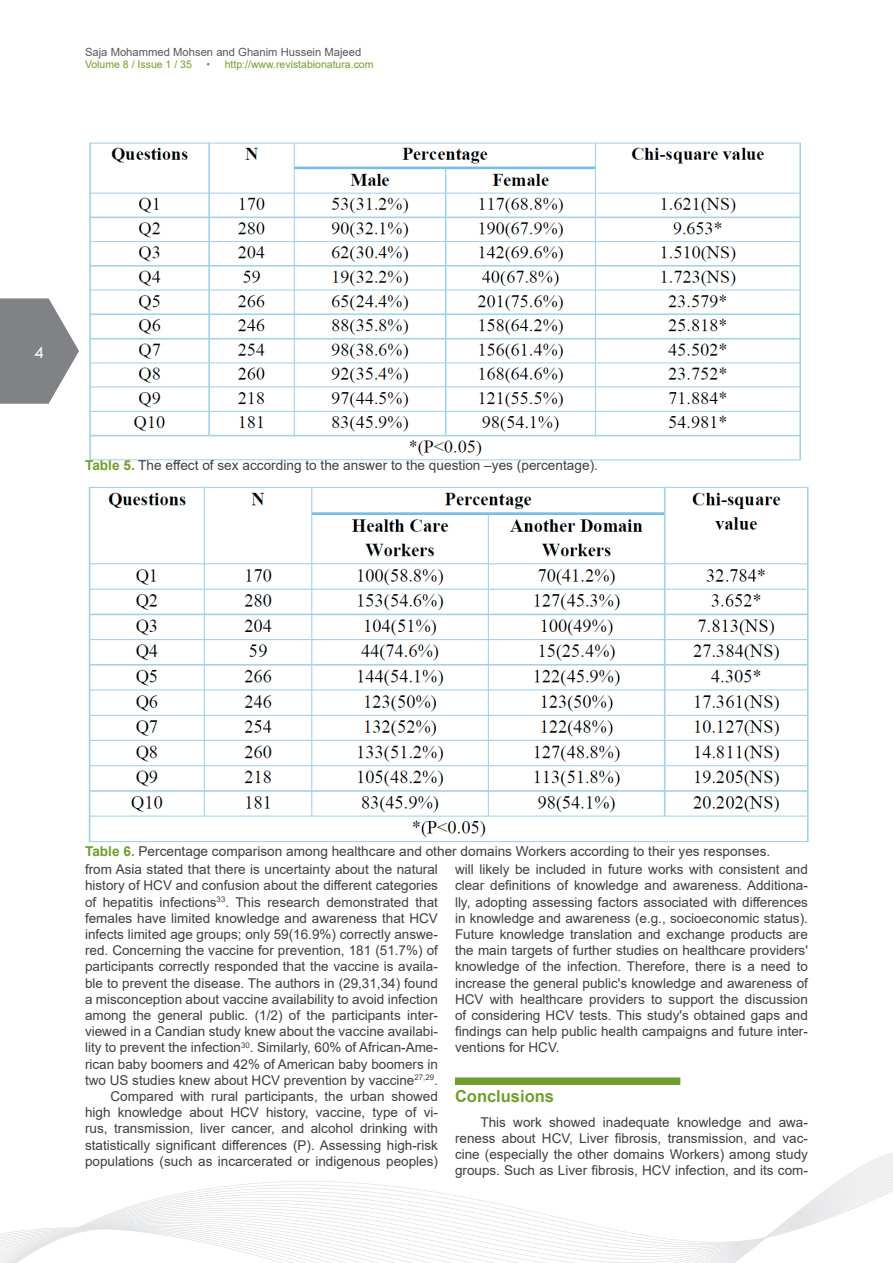
<style>
.page{position:relative;width:893px;height:1263px;background:#fff}
.page>*{position:absolute;margin:0;border:0;box-sizing:border-box;transform-origin:0 0}
.t1{font:18px "Tw Cen";color:#fff}
.t2{font:700 16.5px "Arial";color:#709e2e}
.t3{font:13.65px "Arial";color:#3e3e3f}
.t4{font:13.5px/16.2px "Arial";color:#3e3e3f;text-align:justify}
.t5{font:11.25px "Arial";color:#57585a}
.t6{font:10.5px "Arial";color:#709e2e}
.s1{font-weight:700;color:#709e2e}
</style>
<div class="page">
<svg style="left:0;top:298px;width:79px;height:106px"></svg>
<svg style="left:0;top:1152px;width:893px;height:111px"></svg>
<div style="left:455px;top:1077px;width:225px;height:8px;background:#709e2e"></div>
<img style="left:89px;top:142px;width:712px;height:319px">
<img style="left:88px;top:486px;width:721px;height:357px">
<p class="t5" style="left:85px;top:44px;width:278px">Saja Mohammed Mohsen and Ghanim Hussein Majeed</p>
<p class="t6" style="left:85px;top:57px;width:108px">Volume 8 / Issue 1 / 35</p>
<p class="t6" style="left:206px;top:57px;width:169px">• http://www.revistabionatura.com</p>
<h1 class="t1" style="left:34px;top:341px;width:11px">4</h1>
<p class="t3" style="left:85px;top:456px;width:514px"><span class="s1">Table 5.</span> The effect of sex according to the answer to the question –yes (percentage).</p>
<p class="t3" style="left:85px;top:842px;width:687px"><span class="s1">Table 6.</span> Percentage comparison among healthcare and other domains Workers according to their yes responses.</p>
<p class="t4" style="left:85px;top:861px;width:354px;text-align:right">from Asia stated that there is uncertainty about the natural history of HCV and confusion about the different categories of hepatitis infections<sup>33</sup>. This research demonstrated that females have limited knowledge and awareness that HCV infects limited age groups; only 59(16.9%) correctly answe&shy;red. Concerning the vaccine for prevention, 181 (51.7%) of participants correctly responded that the vaccine is availa&shy;ble to prevent the disease. The authors in (29,31,34) found a misconception about vaccine availability to avoid infection among the general public. (1/2) of the participants inter&shy;viewed in a Candian study knew about the vaccine availabi&shy;lity to prevent the infection<sup>30</sup>. Similarly, 60% of African-Ame&shy;rican baby boomers and 42% of American baby boomers in two US studies knew about HCV prevention by vaccine<sup>27,29</sup>.<br>Compared with rural participants, the urban showed high knowledge about HCV history, vaccine, type of vi&shy;rus, transmission, liver cancer, and alcohol drinking with statistically significant differences (P). Assessing high-risk populations (such as incarcerated or indigenous peoples)</p>
<p class="t4" style="left:455px;top:861px;width:354px">will likely be included in future works with consistent and clear definitions of knowledge and awareness. Additiona&shy;lly, adopting assessing factors associated with differences in knowledge and awareness (e.g., socioeconomic status).<br>Future knowledge translation and exchange products are the main targets of further studies on healthcare providers' knowledge of the infection. Therefore, there is a need to increase the general public's knowledge and awareness of HCV with healthcare providers to support the discussion of considering HCV tests. This study's obtained gaps and findings can help public health campaigns and future inter&shy;ventions for HCV.</p>
<p class="t2" style="left:455px;top:1084px;width:101px">Conclusions</p>
<p class="t4" style="left:455px;top:1114px;width:354px;text-indent:26px">This work showed inadequate knowledge and awa&shy;reness about HCV, Liver fibrosis, transmission, and vac&shy;cine (especially the other domains Workers) among study groups. Such as Liver fibrosis, HCV infection, and its com-</p>
</div>
